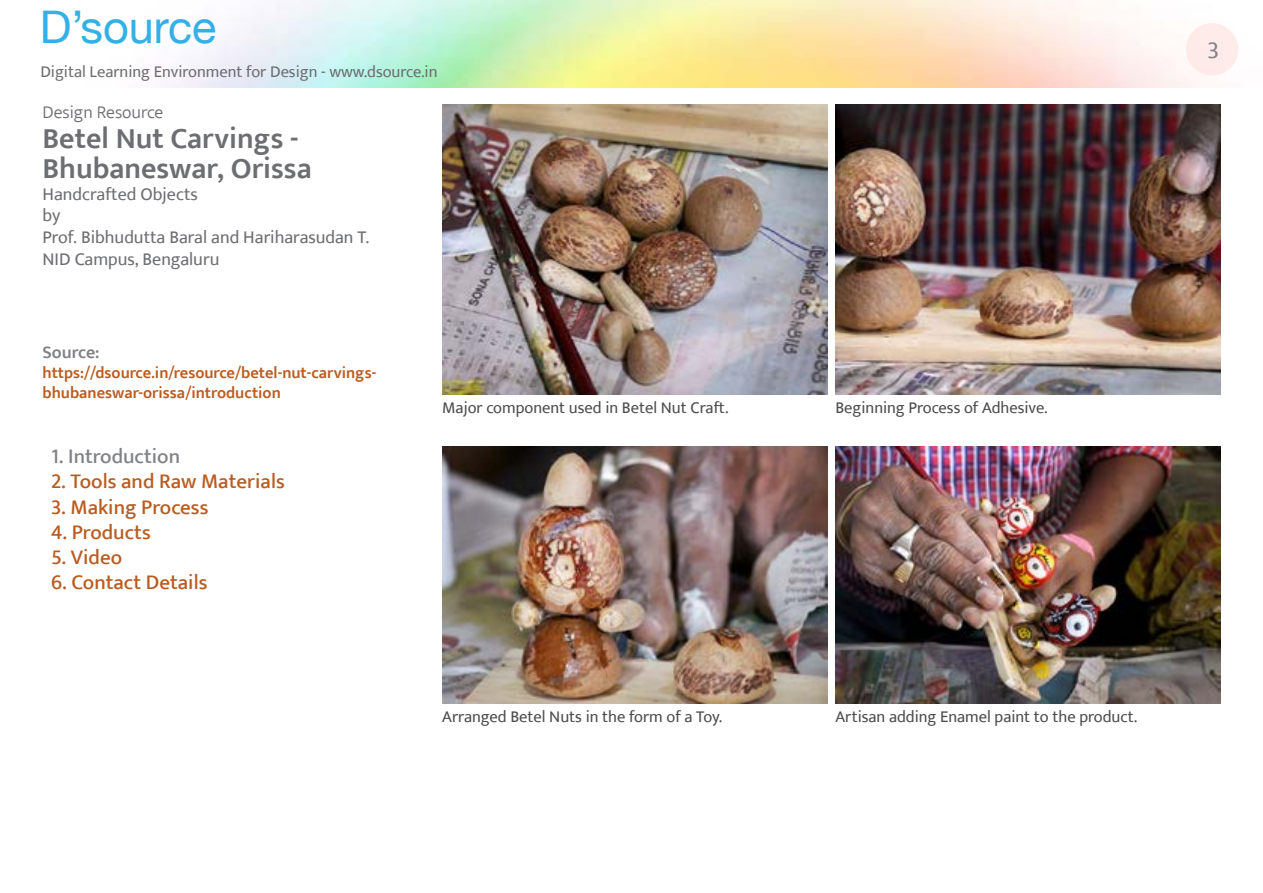
<style>
.page{position:relative;width:1263px;height:893px;background:#fff}
.page>*{position:absolute;margin:0;border:0;box-sizing:border-box;transform-origin:0 0}
.t1{font:45px "Helvetica Neue";color:#33b0e5}
.t2{font:600 30px/30px "Ek Mukta";color:#6d6e71}
.t3{font:24px "Ek Mukta";color:#808285}
.t4{font:500 21px "Ek Mukta";color:#ba5c20}
.t5{font:500 21px "Ek Mukta";color:#808285}
.t6{font:18px/21.6px "Ek Mukta";color:#6d6e71}
.t7{font:300 18px "Ek Mukta";color:#6d6e71}
.t8{font:600 18px "Ek Mukta";color:#808285}
.t9{font:16.5px "Ek Mukta";color:#4d4d4f}
.t10{font:600 16.5px/19.8px "Ek Mukta";color:#bb5c20}
.t11{font:16.5px "Ek Mukta";color:#6d6e71}
</style>
<div class="page">
<div style="left:1186px;top:23px;width:52px;height:52px;background:#feebea;border-radius:50%"></div>
<img style="left:442px;top:105px;width:385px;height:289px">
<img style="left:835px;top:105px;width:385px;height:289px">
<img style="left:442px;top:446px;width:385px;height:258px">
<img style="left:835px;top:446px;width:385px;height:258px">
<h1 class="t1" style="left:40px;top:0;width:178px">D’source</h1>
<p class="t11" style="left:40px;top:62px;width:399px">Digital Learning Environment for Design - www.dsource.in</p>
<p class="t7" style="left:43px;top:101px;width:122px">Design Resource</p>
<h2 class="t2" style="left:43px;top:123px;width:271px">Betel Nut Carvings -<br>Bhubaneswar, Orissa</h2>
<p class="t6" style="left:43px;top:183px;width:328px">Handcrafted Objects<br>by<br>Prof. Bibhudutta Baral and Hariharasudan T.<br>NID Campus, Bengaluru</p>
<p class="t8" style="left:43px;top:342px;width:59px">Source:</p>
<p class="t10" style="left:43px;top:363px;width:335px">https://dsource.in/resource/betel-nut-carvings&shy;bhubaneswar-orissa/introduction</p>
<p class="t5" style="left:51px;top:444px;width:131px">1. Introduction</p>
<p class="t4" style="left:51px;top:469px;width:235px">2. Tools and Raw Materials</p>
<p class="t4" style="left:51px;top:494px;width:159px">3. Making Process</p>
<p class="t4" style="left:51px;top:519px;width:101px">4. Products</p>
<p class="t4" style="left:51px;top:544px;width:73px">5. Video</p>
<p class="t4" style="left:51px;top:570px;width:158px">6. Contact Details</p>
<p class="t9" style="left:442px;top:397px;width:288px">Major component used in Betel Nut Craft.</p>
<p class="t9" style="left:835px;top:397px;width:214px">Beginning Process of Adhesive.</p>
<p class="t9" style="left:442px;top:707px;width:281px">Arranged Betel Nuts in the form of a Toy.</p>
<p class="t9" style="left:835px;top:707px;width:304px">Artisan adding Enamel paint to the product.</p>
<h3 class="t3" style="left:1207px;top:35px;width:13px">3</h3>
</div>
